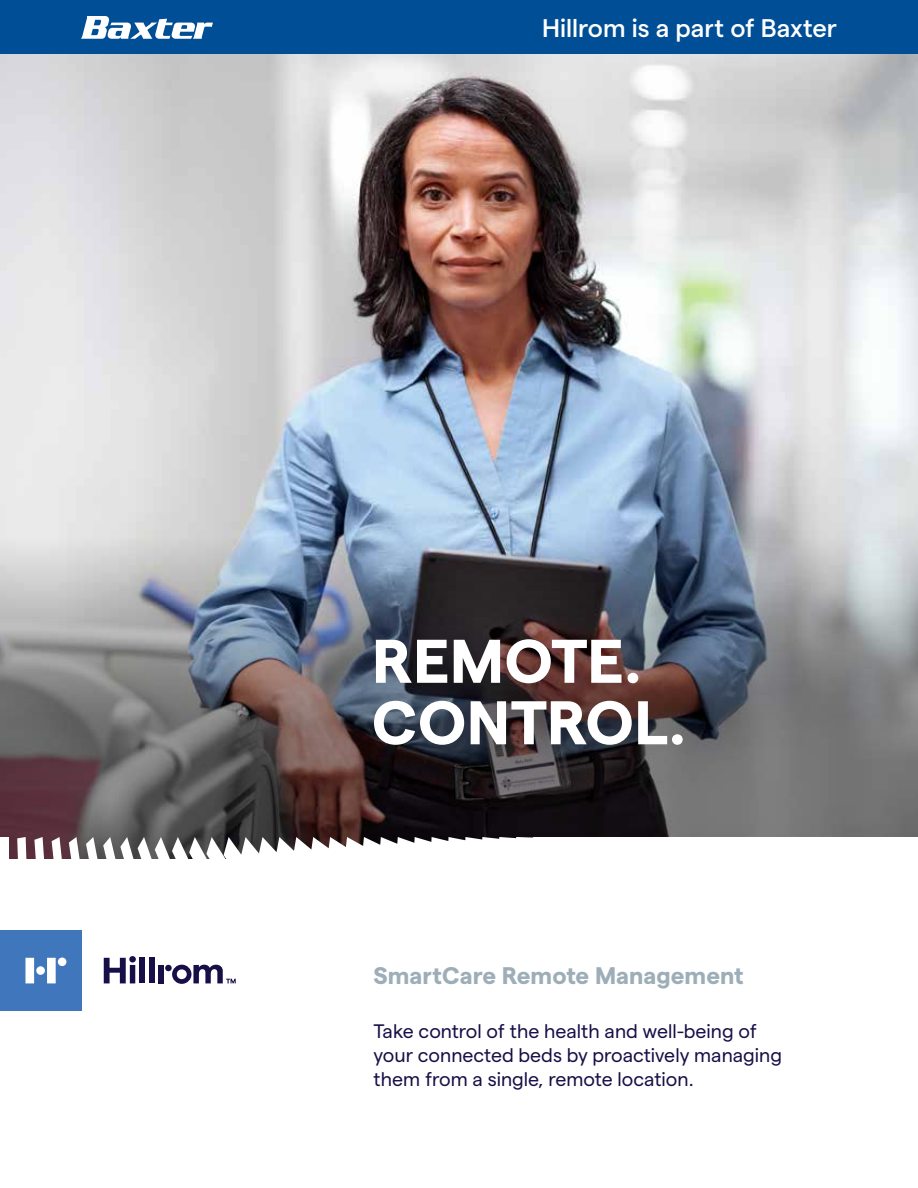
<style>
.page{position:relative;width:918px;height:1188px;background:#fff}
.page>*{position:absolute;margin:0;border:0;box-sizing:border-box;transform-origin:0 0}
.t1{font:700 61.5px/61.5px "Matter";letter-spacing:.01em;color:#fff}
.t2{font:500 25.5px "Matter";color:#fff}
.t3{font:700 24px "Matter";color:#9daeb8}
.t4{font:19.5px/24px "Matter";color:#171048}
</style>
<div class="page">
<img style="left:0;top:54px;width:918px;height:441px">
<div style="left:0;top:930px;width:82px;height:81px;background:#4076bb"></div>
<svg style="left:25px;top:958px;width:9px;height:25px"></svg>
<svg style="left:47px;top:958px;width:9px;height:25px"></svg>
<div style="left:58px;top:958px;width:8px;height:8px;background:#fff;border-radius:50%"></div>
<div style="left:139px;top:957px;width:6px;height:26px;background:#171048"></div>
<div style="left:149px;top:957px;width:5px;height:26px;background:#171048"></div>
<div style="left:158px;top:965px;width:6px;height:18px;background:#171048"></div>
<div style="left:165px;top:965px;width:7px;height:6px;background:#171048;border-radius:50%"></div>
<svg style="left:104px;top:956px;width:32px;height:27px"></svg>
<div style="left:36px;top:966px;width:9px;height:9px;background:#fff;border-radius:50%"></div>
<svg style="left:172px;top:965px;width:64px;height:19px"></svg>
<img style="left:0;top:495px;width:918px;height:364px">
<div style="left:0;top:837px;width:9px;height:43px;background:#fff"></div>
<svg style="left:17px;top:837px;width:10px;height:22px"></svg>
<svg style="left:34px;top:837px;width:11px;height:22px"></svg>
<svg style="left:52px;top:837px;width:866px;height:22px"></svg>
<div style="left:0;top:0;width:918px;height:54px;background:#004e95"></div>
<svg style="left:81px;top:16px;width:132px;height:23px"></svg>
<h2 class="t2" style="left:542px;top:10px;width:296px">Hillrom is a part of Baxter</h2>
<h1 class="t1" style="left:372px;top:625px;width:316px">REMOTE.<br>CONTROL.</h1>
<p class="t3" style="left:373px;top:958px;width:372px">SmartCare Remote Management</p>
<p class="t4" style="left:373px;top:1018px;width:410px">Take control of the health and well-being of your connected beds by proactively managing them from a single, remote location.</p>
</div>
